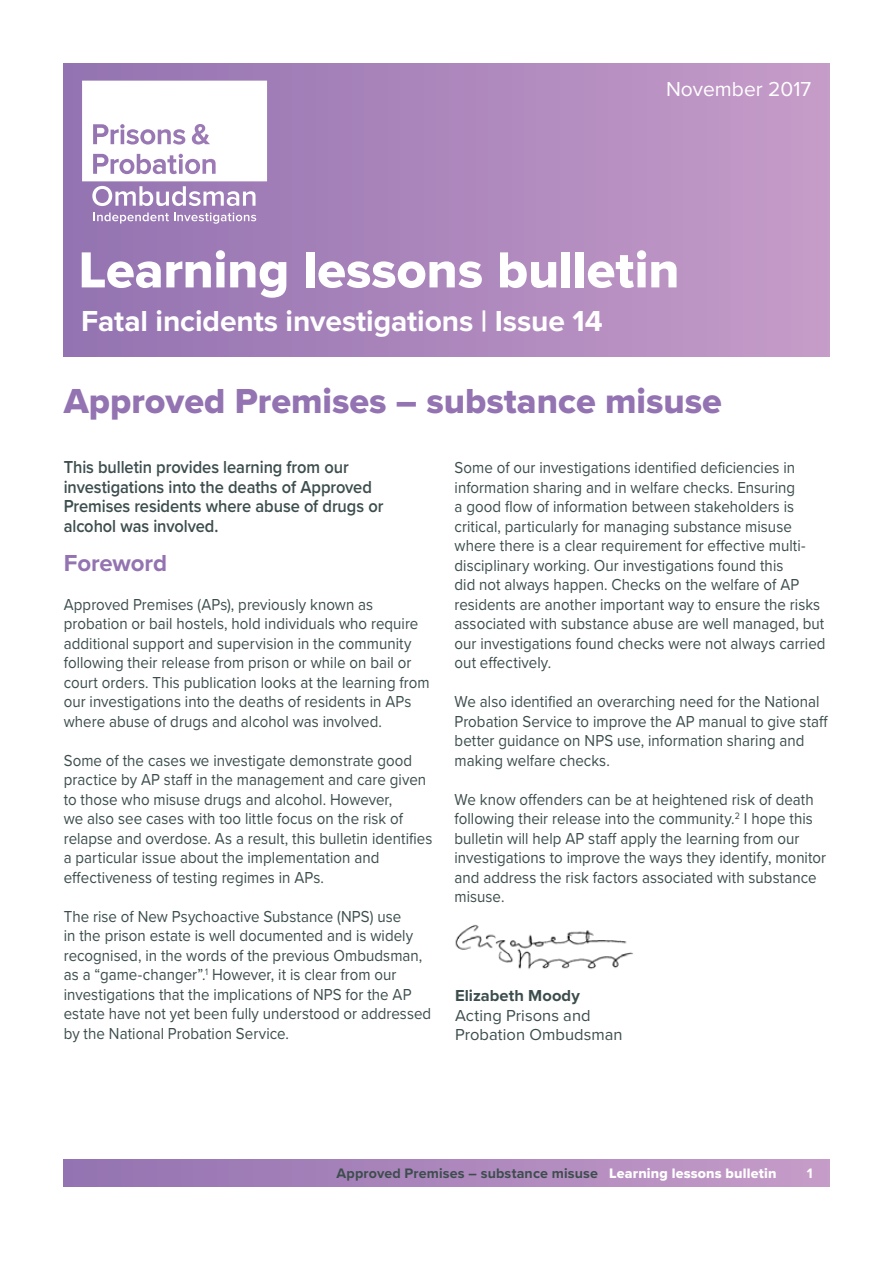
<style>
.page{position:relative;width:893px;height:1263px;background:#fff}
.page>*{position:absolute;margin:0;border:0;box-sizing:border-box;transform-origin:0 0}
.t1{font:52.5px "Proxima Nova Extrabld";color:#fff}
.Subject_title{font:36px "Proxima Nova Extrabld";color:#9373b1}
.t2{font:700 30px "Proxima Nova";letter-spacing:-.005em;color:#fff}
.Sub-heading{font:700 24px "Proxima Nova";letter-spacing:-.005em;color:#9373b1}
.t3{font:21px "Proxima Nova";color:#fff}
.Body_copy{font:600 18px/19.5px "Proxima Nova";letter-spacing:-.005em;color:#3d4d4d;scale:.91 1}
.Body_copy-2{font:16.5px/19.5px "Proxima Nova";letter-spacing:.005em;color:#3d4d4d;scale:.91 1}
.Body_copy-3{font:16.5px/19.5px "Proxima Nova";letter-spacing:.005em;color:#3d4d4d}
.t4{font:700 14.25px "Proxima Nova";letter-spacing:.01em;color:#3d4d4d}
.t5{font:700 14.25px "Proxima Nova";color:#fff}
.s1{font-weight:700}
.s2{font-family:"Proxima Nova Extrabld";font-weight:400;color:#fff}
</style>
<div class="page">
<div style="left:64px;top:1159px;width:765px;height:28px;background:linear-gradient(to right,#9372b1,#c69cc8)"></div>
<div style="left:64px;top:64px;width:765px;height:292px;background:linear-gradient(to right,#9373b1,#c69cc8)"></div>
<svg style="left:94px;top:212px;width:162px;height:12px;background:#b39ac6"></svg>
<svg style="left:82px;top:81px;width:185px;height:125px"></svg>
<img style="left:455px;top:924px;width:178px;height:46px">
<p class="t3" style="left:666px;top:77px;width:147px">November 2017</p>
<p class="t1" style="left:79px;top:238px;width:602px">Learning lessons bulletin</p>
<p class="t2" style="left:81px;top:303px;width:523px">Fatal incidents investigations | Issue 14</p>
<p class="Subject_title" style="left:64px;top:380px;width:660px">Approved Premises – substance misuse</p>
<p class="Body_copy" style="left:64px;top:458px;width:353px">This bulletin provides learning from our investigations into the deaths of Approved Premises residents where abuse of drugs or alcohol was involved.</p>
<p class="Sub-heading" style="left:64px;top:548px;width:105px">Foreword</p>
<p class="Body_copy-2" style="left:64px;top:595px;width:404px">Approved Premises (APs), previously known as probation or bail hostels, hold individuals who require additional support and supervision in the community following their release from prison or while on bail or court orders. This publication looks at the learning from our investigations into the deaths of residents in APs where abuse of drugs and alcohol was involved.</p>
<p class="Body_copy-2" style="left:64px;top:751px;width:407px">Some of the cases we investigate demonstrate good practice by AP staff in the management and care given to those who misuse drugs and alcohol. However,<br>we also see cases with too little focus on the risk of relapse and overdose. As a result, this bulletin identifies a particular issue about the implementation and effectiveness of testing regimes in APs.</p>
<p class="Body_copy-2" style="left:64px;top:907px;width:405px">The rise of New Psychoactive Substance (NPS) use<br>in the prison estate is well documented and is widely recognised, in the words of the previous Ombudsman, as a “game-changer”.<sup>1</sup> However, it is clear from our investigations that the implications of NPS for the AP estate have not yet been fully understood or addressed by the National Probation Service.</p>
<p class="Body_copy-2" style="left:455px;top:458px;width:409px">Some of our investigations identified deficiencies in information sharing and in welfare checks. Ensuring<br>a good flow of information between stakeholders is critical, particularly for managing substance misuse where there is a clear requirement for effective multi&shy;disciplinary working. Our investigations found this<br>did not always happen. Checks on the welfare of AP residents are another important way to ensure the risks associated with substance abuse are well managed, but our investigations found checks were not always carried out effectively.</p>
<p class="Body_copy-2" style="left:455px;top:692px;width:412px">We also identified an overarching need for the National Probation Service to improve the AP manual to give staff better guidance on NPS use, information sharing and making welfare checks.</p>
<p class="Body_copy-2" style="left:455px;top:790px;width:410px">We know offenders can be at heightened risk of death following their release into the community.<sup>2</sup> I hope this bulletin will help AP staff apply the learning from our investigations to improve the ways they identify, monitor and address the risk factors associated with substance misuse.</p>
<p class="Body_copy-3" style="left:455px;top:986px;width:169px"><span class="s1">Elizabeth Moody<br></span>Acting Prisons and<br>Probation Ombudsman</p>
<p class="t4" style="left:337px;top:1165px;width:441px">Approved Premises – substance misuse <span class="s2">Learning lessons bulletin</span></p>
<p class="t5" style="left:807px;top:1165px;width:7px">1</p>
</div>
